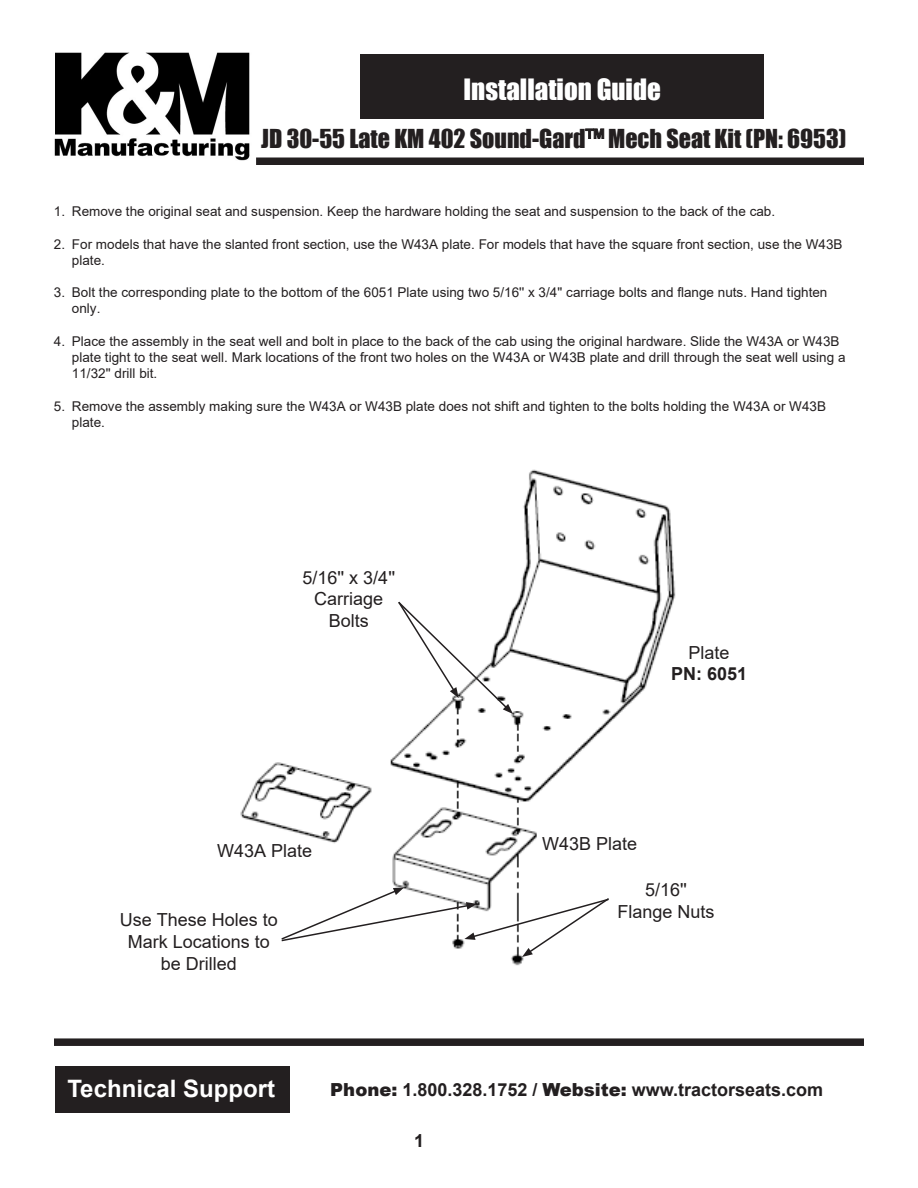
<style>
.page{position:relative;width:918px;height:1188px;background:#fff}
.page>*{position:absolute;margin:0;border:0;box-sizing:border-box;transform-origin:0 0}
.t1{font:27px "Impact";color:#fff}
.t2{font:24px "Impact";color:#231f20}
.t3{font:700 24px "Arial";color:#fff}
.t4{font:18px/21.6px "Arial";color:#231f20;text-align:center}
.t5{font:700 18px "Arial";color:#231f20}
.t6{font:700 18px/21.6px "Arial";color:#231f20;text-align:center}
.t7{font:13.5px/16.2px "Arial";color:#231f20}
.s1{font-style:inherit}
.s2{font-weight:400}
.s3{font-weight:900}
</style>
<div class="page">
<img style="left:240px;top:469px;width:436px;height:497px">
<div style="left:361px;top:54px;width:403px;height:64px;background:#231f20"></div>
<div style="left:54px;top:1038px;width:810px;height:8px;background:#231f20"></div>
<img style="left:54px;top:52px;width:196px;height:109px">
<div style="left:55px;top:1066px;width:235px;height:47px;background:#231f20"></div>
<svg style="left:397px;top:600px;width:116px;height:114px"></svg>
<svg style="left:280px;top:887px;width:331px;height:70px"></svg>
<div style="left:256px;top:158px;width:608px;height:7px;background:#231f20"></div>
<p class="t1" style="left:464px;top:68px;width:199px">Installation Guide</p>
<p class="t2" style="left:261px;top:120px;width:587px">JD 30-55 Late KM 402 Sound-Gard™ Mech Seat Kit (PN: 6953)</p>
<p class="t7" style="left:54px;top:203px;width:723px">1. <span class="s1">R</span>emove the original seat and suspension. Keep the hardware holding the seat and suspension to the back of the cab.</p>
<p class="t7" style="left:72px;top:236px;width:772px;text-indent:-18px">2. For models that have the slanted front section, use the W43A plate. For models that have the square front section, use the W43B plate.</p>
<p class="t7" style="left:72px;top:284px;width:757px;text-indent:-18px">3. Bolt the corresponding plate to the bottom of the 6051 Plate using two 5/16'' x 3/4'' carriage bolts and flange nuts. Hand tighten only.</p>
<p class="t7" style="left:72px;top:333px;width:775px;text-indent:-18px">4. Place the assembly in the seat well and bolt in place to the back of the cab using the original hardware. Slide the W43A or W43B plate tight to the seat well. Mark locations of the front two holes on the W43A or W43B plate and drill through the seat well using a<br>11/32'' drill bit.</p>
<p class="t7" style="left:72px;top:398px;width:756px;text-indent:-18px">5. Remove the assembly making sure the W43A or W43B plate does not shift and tighten to the bolts holding the W43A or W43B plate.</p>
<p class="t4" style="left:302px;top:567px;width:94px">5/16'' x 3/4''<br>Carriage<br>Bolts</p>
<p class="t4" style="left:217px;top:840px;width:97px">W43A Plate</p>
<p class="t4" style="left:120px;top:909px;width:160px">Use These Holes to<br>Mark Locations to be Drilled</p>
<p class="t6" style="left:671px;top:642px;width:78px"><span class="s2">Plate<br></span>PN: 6051</p>
<p class="t4" style="left:542px;top:833px;width:97px">W43B Plate</p>
<p class="t4" style="left:617px;top:879px;width:99px">5/16''<br>Flange Nuts</p>
<p class="t3" style="left:67px;top:1072px;width:209px">Technical Support</p>
<p class="t5" style="left:330px;top:1077px;width:494px"><span class="s3">Phone:</span> 1.800.328.1752 / <span class="s3">Website:</span> www.tractorseats.com</p>
<p class="t5" style="left:414px;top:1129px;width:12px">1</p>
</div>
